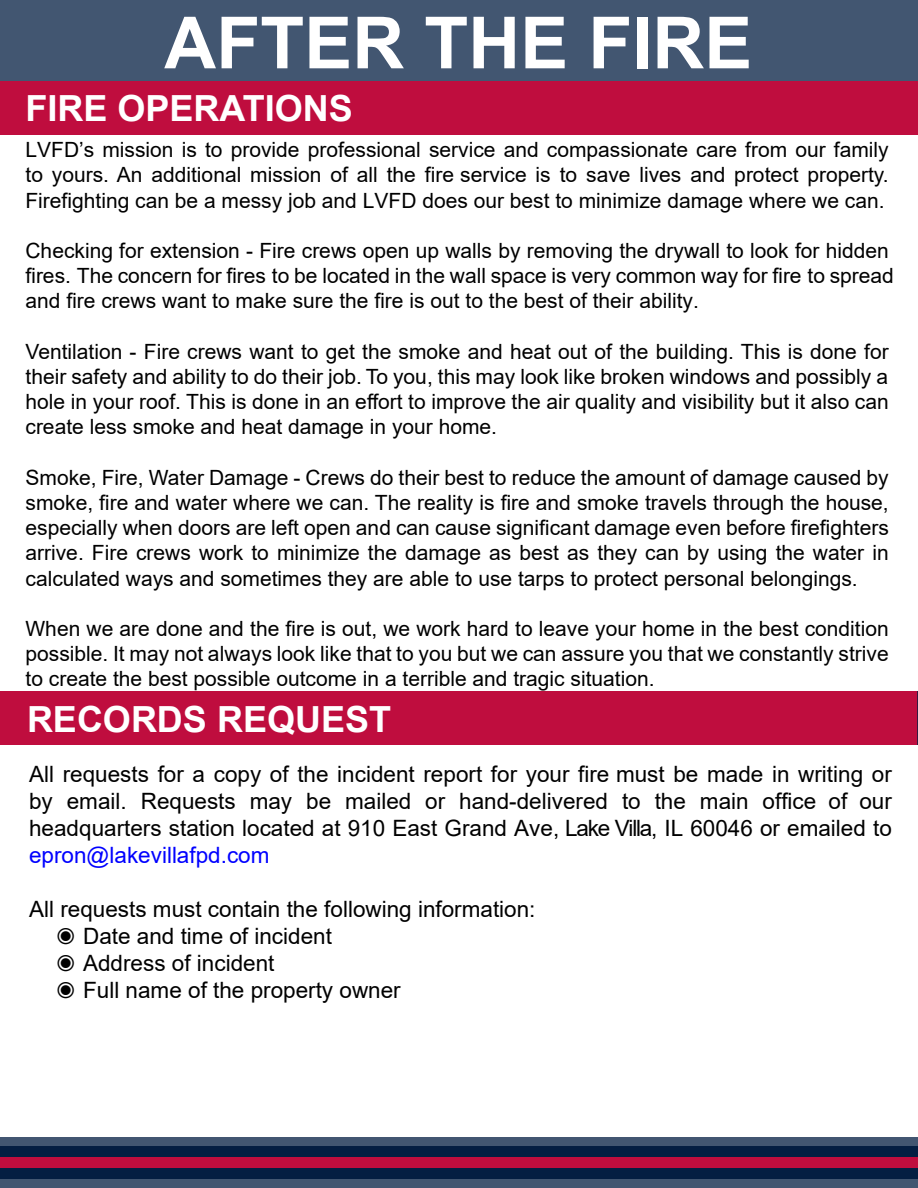
<style>
.page{position:relative;width:918px;height:1188px;background:#fff}
.page>*{position:absolute;margin:0;border:0;box-sizing:border-box;transform-origin:0 0}
.t1{font:700 72px "Arial";color:#fff}
.t2{font:700 36px "Arial";color:#fff}
.t3{font:22.5px/27px "Arial";color:#000;text-align:justify}
.t4{font:22.5px "Arial";color:#00f}
.t5{font:21px/25.2px "Arial";color:#000;text-align:justify}
</style>
<div class="page">
<div style="left:0;top:1137px;width:918px;height:51px;background:#425671"></div>
<div style="left:0;top:1147px;width:918px;height:32px;background:#041e42"></div>
<div style="left:0;top:1157px;width:918px;height:11px;background:#bf0d3e"></div>
<div style="left:0;top:0;width:918px;height:81px;background:#425671"></div>
<div style="left:0;top:81px;width:918px;height:54px;background:#bf0d3e"></div>
<div style="left:0;top:691px;width:918px;height:54px;background:#bf0d3e"></div>
<hr style="left:917px;top:691px;width:1px;height:54px;background:#041e42">
<h1 class="t1" style="left:164px;top:-8px;width:590px">AFTER THE FIRE</h1>
<h2 class="t2" style="left:26px;top:83px;width:329px">FIRE OPERATIONS</h2>
<p class="t5" style="left:26px;top:137px;width:865px">LVFD’s mission is to provide professional service and compassionate care from our family to yours. An additional mission of all the fire service is to save lives and protect property.<br>Firefighting can be a messy job and LVFD does our best to minimize damage where we can.</p>
<p class="t5" style="left:26px;top:238px;width:870px;text-align:left">Checking for extension - Fire crews open up walls by removing the drywall to look for hidden fires. The concern for fires to be located in the wall space is very common way for fire to spread and fire crews want to make sure the fire is out to the best of their ability.</p>
<p class="t5" style="left:26px;top:339px;width:865px">Ventilation - Fire crews want to get the smoke and heat out of the building. This is done for their safety and ability to do their job. To you, this may look like broken windows and possibly a hole in your roof. This is done in an effort to improve the air quality and visibility but it also can create less smoke and heat damage in your home.</p>
<p class="t5" style="left:26px;top:465px;width:865px">Smoke, Fire, Water Damage - Crews do their best to reduce the amount of damage caused by smoke, fire and water where we can. The reality is fire and smoke travels through the house, especially when doors are left open and can cause significant damage even before firefighters arrive. Fire crews work to minimize the damage as best as they can by using the water in calculated ways and sometimes they are able to use tarps to protect personal belongings.</p>
<p class="t5" style="left:26px;top:616px;width:865px">When we are done and the fire is out, we work hard to leave your home in the best condition possible. It may not always look like that to you but we can assure you that we constantly strive to create the best possible outcome in a terrible and tragic situation.</p>
<h2 class="t2" style="left:27px;top:694px;width:366px">RECORDS REQUEST</h2>
<p class="t3" style="left:29px;top:760px;width:864px">All requests for a copy of the incident report for your fire must be made in writing or by email. Requests may be mailed or hand-delivered to the main office of our headquarters station located at 910 East Grand Ave, Lake Villa, IL 60046 or emailed to</p>
<p class="t4" style="left:29px;top:839px;width:242px">epron@lakevillafpd.com</p>
<p class="t3" style="left:56px;top:895px;width:481px;text-align:left;text-indent:-27px">All requests must contain the following information: ◉ Date and time of incident<br>◉ Address of incident<br>◉ Full name of the property owner</p>
</div>
